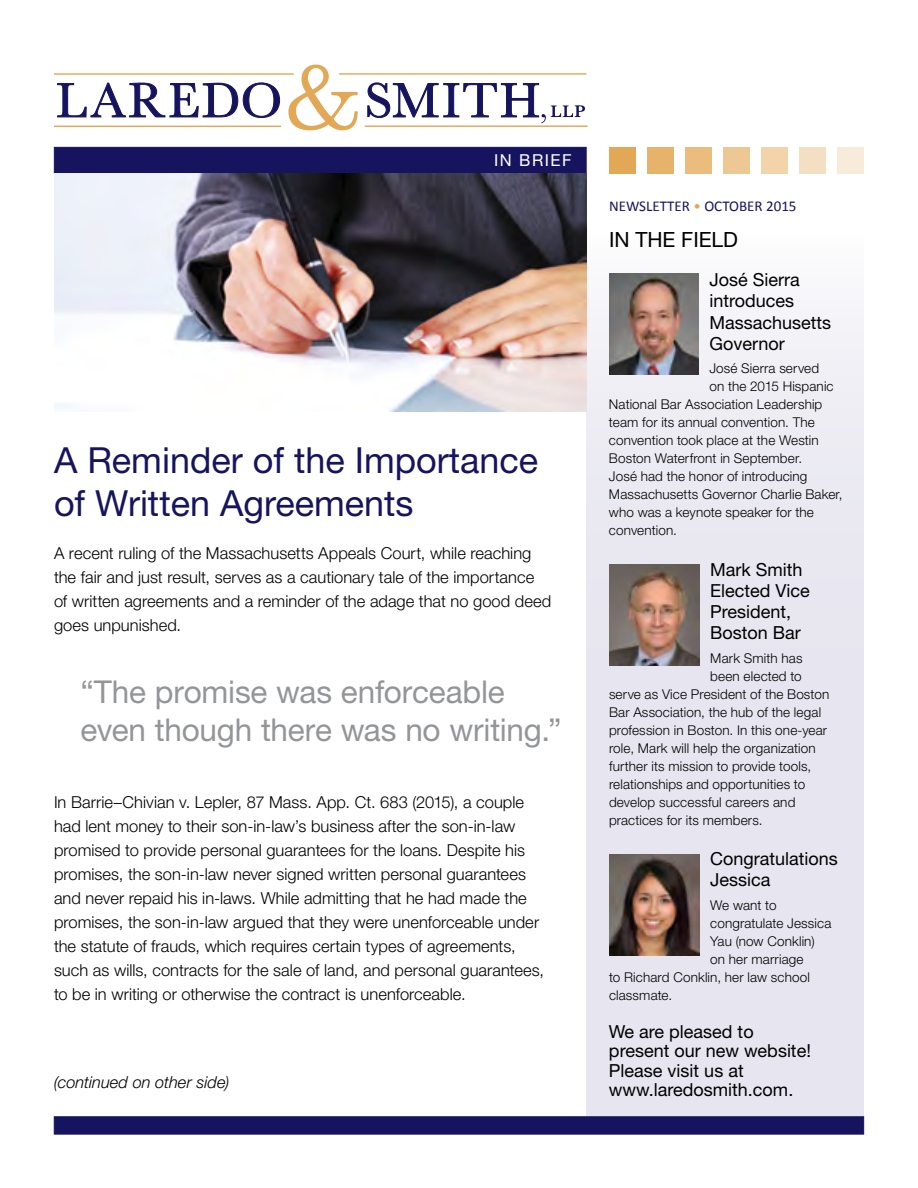
<style>
.page{position:relative;width:918px;height:1188px;background:#fff}
.page>*{position:absolute;margin:0;border:0;box-sizing:border-box;transform-origin:0 0}
.t1{font:36px/43.2px "Helvetica Neue LT Std";color:#16145f}
.t2{font:31.5px/37.8px "Helvetica Neue LT Std";letter-spacing:-.005em;color:#939598}
.t3{font:21px "Helvetica Neue LT Std";color:#000}
.t4{font:18px/21px "Helvetica Neue LT Std";color:#000}
.t5{font:300 16.5px/24px "Helvetica Neue LT Std";color:#000}
.t6{font:italic 300 16.5px "Helvetica Neue LT Std";color:#000}
.t7{font:16.5px "Helvetica Neue LT Std";letter-spacing:.085em;color:#fff}
.t8{font:15px "Calibri";color:#16145f}
.t9{font:300 13.5px "Helvetica Neue LT Std";letter-spacing:.01em;color:#000}
.s1{color:#e2a856}
</style>
<div class="page">
<div style="left:586px;top:231px;width:278px;height:885px;background:#e7e6f0"></div>
<svg style="left:57px;top:82px;width:223px;height:36px"></svg>
<svg style="left:288px;top:64px;width:70px;height:67px"></svg>
<svg style="left:367px;top:82px;width:218px;height:41px"></svg>
<hr style="left:54px;top:73px;width:240px;height:2px;background:#e2a856">
<hr style="left:54px;top:126px;width:227px;height:1px;background:#e2a856">
<hr style="left:339px;top:73px;width:247px;height:2px;background:#e2a856">
<hr style="left:365px;top:125px;width:223px;height:2px;background:#e2a856">
<div style="left:609px;top:147px;width:27px;height:26px;background:#e2a856"></div>
<div style="left:648px;top:147px;width:26px;height:26px;background:#e7b36b"></div>
<div style="left:686px;top:147px;width:26px;height:26px;background:#eabd7f"></div>
<div style="left:724px;top:147px;width:26px;height:26px;background:#eec894"></div>
<div style="left:762px;top:147px;width:26px;height:26px;background:#f2d3aa"></div>
<div style="left:800px;top:147px;width:26px;height:26px;background:#f5dfc2"></div>
<div style="left:838px;top:147px;width:26px;height:26px;background:#f9ebda"></div>
<div style="left:54px;top:1116px;width:810px;height:18px;background:#16145f;border:1px solid #16145f"></div>
<div style="left:54px;top:147px;width:533px;height:27px;background:#16145f;border:1px solid #16145f"></div>
<img style="left:54px;top:173px;width:532px;height:239px">
<img style="left:609px;top:854px;width:91px;height:102px">
<img style="left:609px;top:564px;width:91px;height:101px">
<img style="left:609px;top:273px;width:90px;height:101px">
<p class="t7" style="left:494px;top:151px;width:79px">IN BRIEF</p>
<h1 class="t1" style="left:54px;top:438px;width:486px">A Reminder of the Importance of Written Agreements</h1>
<p class="t5" style="left:54px;top:541px;width:499px">A recent ruling of the Massachusetts Appeals Court, while reaching the fair and just result, serves as a cautionary tale of the importance of written agreements and a reminder of the adage that no good deed goes unpunished.</p>
<h2 class="t2" style="left:80px;top:673px;width:483px">“The promise was enforceable even though there was no writing.”</h2>
<p class="t5" style="left:54px;top:790px;width:492px">In Barrie–Chivian v. Lepler, 87 Mass. App. Ct. 683 (2015), a couple had lent money to their son-in-law’s business after the son-in-law promised to provide personal guarantees for the loans. Despite his promises, the son-in-law never signed written personal guarantees and never repaid his in-laws. While admitting that he had made the promises, the son-in-law argued that they were unenforceable under the statute of frauds, which requires certain types of agreements, such as wills, contracts for the sale of land, and personal guarantees, to be in writing or otherwise the contract is unenforceable.</p>
<p class="t6" style="left:54px;top:1072px;width:177px">(continued on other side)</p>
<p class="t8" style="left:609px;top:196px;width:189px">NEWSLETTER <span class="s1">•</span> OCTOBER 2015</p>
<p class="t3" style="left:609px;top:228px;width:131px">IN THE FIELD</p>
<p class="t4" style="left:709px;top:269px;width:123px">José Sierra introduces<br>Massachusetts<br>Governor</p>
<p class="t9" style="left:709px;top:360px;width:111px">José Sierra served</p>
<p class="t9" style="left:709px;top:378px;width:126px">on the 2015 Hispanic</p>
<p class="t9" style="left:609px;top:396px;width:215px">National Bar Association Leadership</p>
<p class="t9" style="left:609px;top:414px;width:207px">team for its annual convention. The</p>
<p class="t9" style="left:609px;top:432px;width:211px">convention took place at the Westin</p>
<p class="t9" style="left:609px;top:450px;width:195px">Boston Waterfront in September.</p>
<p class="t9" style="left:609px;top:468px;width:200px">José had the honor of introducing</p>
<p class="t9" style="left:609px;top:486px;width:235px">Massachusetts Governor Charlie Baker,</p>
<p class="t9" style="left:609px;top:504px;width:206px">who was a keynote speaker for the</p>
<p class="t9" style="left:609px;top:522px;width:69px">convention.</p>
<p class="t4" style="left:710px;top:559px;width:101px">Mark Smith<br>Elected Vice<br>President,<br>Boston Bar</p>
<p class="t9" style="left:710px;top:650px;width:94px">Mark Smith has</p>
<p class="t9" style="left:710px;top:668px;width:93px">been elected to</p>
<p class="t9" style="left:609px;top:686px;width:222px">serve as Vice President of the Boston</p>
<p class="t9" style="left:609px;top:704px;width:214px">Bar Association, the hub of the legal</p>
<p class="t9" style="left:609px;top:722px;width:220px">profession in Boston. In this one-year</p>
<p class="t9" style="left:609px;top:740px;width:208px">role, Mark will help the organization</p>
<p class="t9" style="left:609px;top:758px;width:204px">further its mission to provide tools,</p>
<p class="t9" style="left:609px;top:776px;width:198px">relationships and opportunities to</p>
<p class="t9" style="left:609px;top:794px;width:188px">develop successful careers and</p>
<p class="t9" style="left:609px;top:812px;width:155px">practices for its members.</p>
<p class="t4" style="left:710px;top:848px;width:129px">Congratulations<br>Jessica</p>
<p class="t9" style="left:710px;top:897px;width:68px">We want to</p>
<p class="t9" style="left:710px;top:915px;width:123px">congratulate Jessica</p>
<p class="t9" style="left:710px;top:933px;width:106px">Yau (now Conklin)</p>
<p class="t9" style="left:710px;top:951px;width:95px">on her marriage</p>
<p class="t9" style="left:609px;top:969px;width:202px">to Richard Conklin, her law school</p>
<p class="t9" style="left:609px;top:987px;width:65px">classmate.</p>
<p class="t4" style="left:609px;top:1022px;width:203px;line-height:19.5px">We are pleased to present our new website!<br>Please visit us at www.laredosmith.com.</p>
</div>
